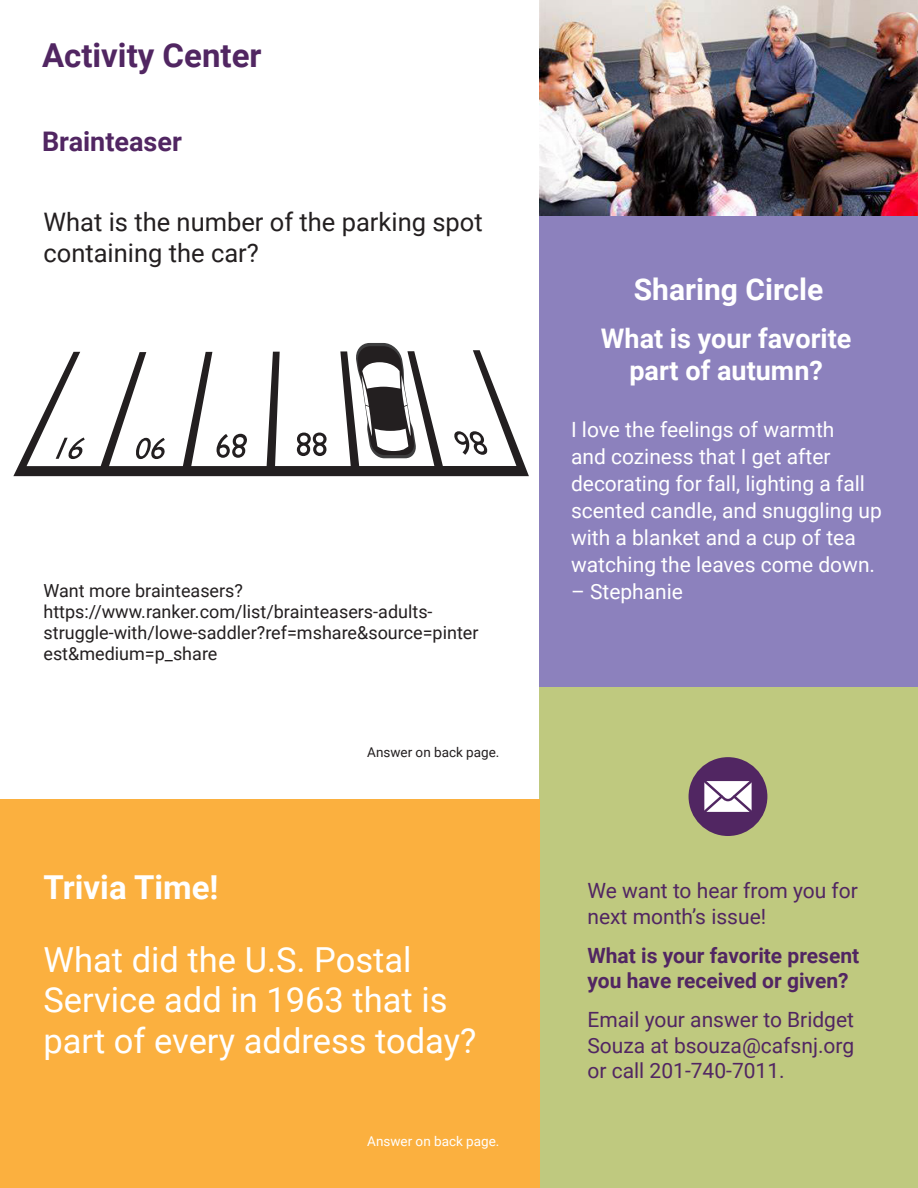
<style>
.page{position:relative;width:918px;height:1188px;background:#fff}
.page>*{position:absolute;margin:0;border:0;box-sizing:border-box;transform-origin:0 0}
.body{font:34.5px/40.5px "Roboto";color:#fff}
.body-2{font:700 33px "Roboto";color:#512662}
.body-3{font:700 33px "Roboto";color:#fff}
.body-4{font:700 30px "Roboto";color:#fff}
.sub_title{font:700 27px/31.5px "Roboto";color:#fff;text-align:center}
.body-5{font:700 27px "Roboto";color:#512662}
.body-6{font:25.5px/31.5px "Roboto";color:#231f20}
.sharing_last{font:21px/27px "Roboto";color:#fff}
.body-7{font:21px/25.5px "Roboto";color:#512662}
.body-8{font:700 21px/25.5px "Roboto";color:#512662}
.body-9{font:18px/21px "Roboto";color:#231f20}
.body-10{font:13.5px "Roboto";color:#fff}
.body-11{font:13.5px "Roboto";color:#231f20}
</style>
<div class="page">
<div style="left:539px;top:212px;width:379px;height:488px;background:#8c81bd"></div>
<div style="left:539px;top:688px;width:379px;height:500px;background:#bfc97f"></div>
<div style="left:0;top:799px;width:539px;height:389px;background:#fbb03f"></div>
<img style="left:539px;top:0;width:379px;height:215px">
<div style="left:689px;top:757px;width:78px;height:79px;background:#512662;border-radius:50%"></div>
<svg style="left:704px;top:781px;width:48px;height:31px"></svg>
<svg style="left:13px;top:350px;width:516px;height:126px"></svg>
<svg style="left:266px;top:352px;width:14px;height:119px"></svg>
<svg style="left:454px;top:431px;width:33px;height:24px"></svg>
<svg style="left:297px;top:433px;width:30px;height:23px"></svg>
<svg style="left:182px;top:352px;width:65px;height:119px"></svg>
<svg style="left:99px;top:352px;width:66px;height:119px"></svg>
<svg style="left:56px;top:437px;width:29px;height:22px"></svg>
<svg style="left:340px;top:343px;width:104px;height:128px"></svg>
<p class="body-2" style="left:42px;top:32px;width:221px">Activity Center</p>
<p class="body-5" style="left:42px;top:122px;width:141px">Brainteaser</p>
<p class="body-6" style="left:44px;top:205px;width:441px">What is the number of the parking spot containing the car?</p>
<p class="body-9" style="left:44px;top:579px;width:437px">Want more brainteasers? https://www.ranker.com/list/brainteasers-adults&shy;struggle-with/lowe-saddler?ref=mshare&amp;source=pinter est&amp;medium=p_share</p>
<p class="body-11" style="left:367px;top:743px;width:134px">Answer on back page.</p>
<p class="body-4" style="left:634px;top:268px;width:191px">Sharing Circle</p>
<p class="sub_title" style="left:601px;top:322px;width:252px">What is your favorite part of autumn?</p>
<p class="sharing_last" style="left:571px;top:415px;width:312px">I love the feelings of warmth<br>and coziness that I get after decorating for fall, lighting a fall scented candle, and snuggling up with a blanket and a cup of tea watching the leaves come down.</p>
<p class="sharing_last" style="left:571px;top:577px;width:114px">– Stephanie</p>
<p class="body-3" style="left:44px;top:864px;width:177px">Trivia Time!</p>
<p class="body-7" style="left:588px;top:877px;width:272px">We want to hear from you for next month’s issue!</p>
<p class="body-8" style="left:588px;top:942px;width:273px">What is your favorite present you have received or given?</p>
<p class="body-7" style="left:588px;top:1006px;width:268px;text-align:justify">Email your answer to Bridget Souza at bsouza@cafsnj.org or call 201-740-7011.</p>
<p class="body" style="left:44px;top:938px;width:434px">What did the U.S. Postal<br>Service add in 1963 that is part of every address today?</p>
<p class="body-10" style="left:367px;top:1132px;width:134px">Answer on back page.</p>
</div>
